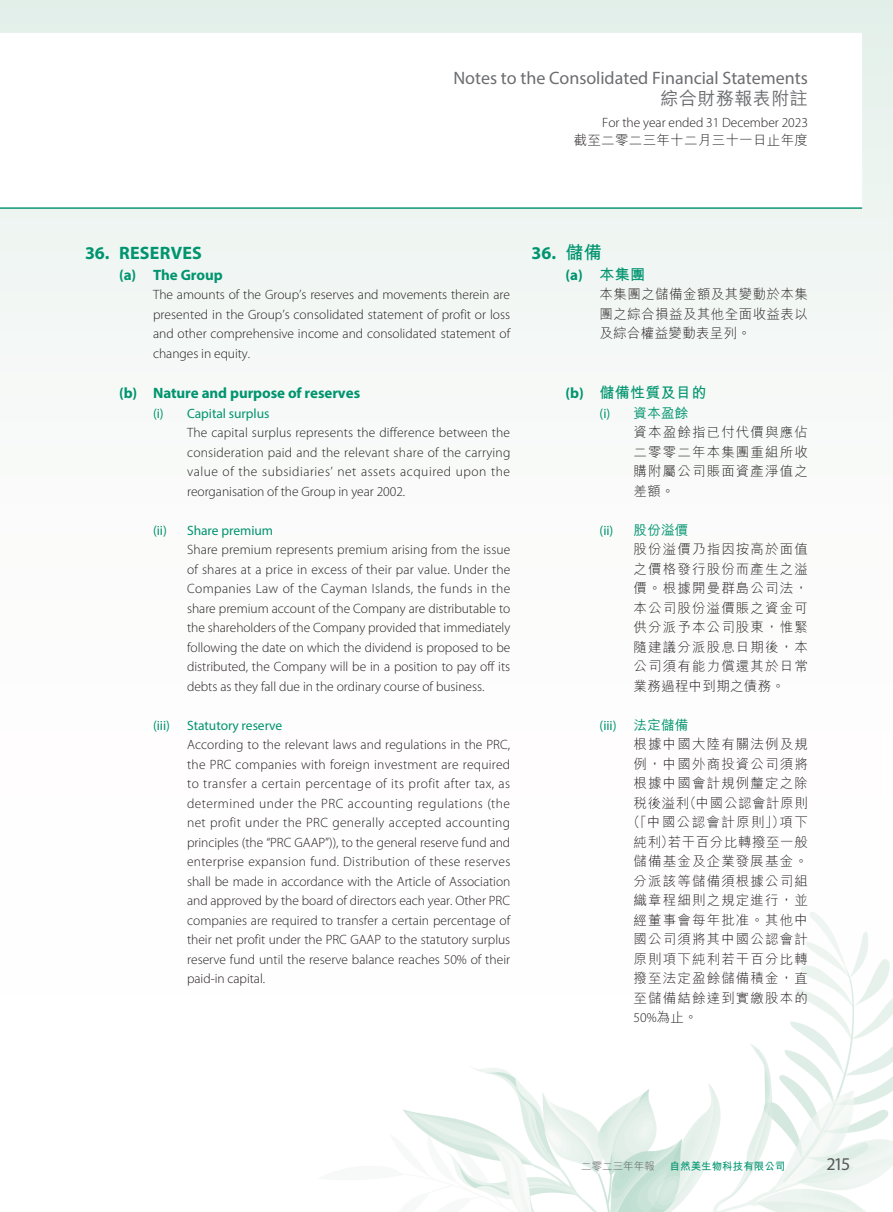
<style>
.page{position:relative;width:893px;height:1212px;background:#fff}
.page>*{position:absolute;margin:0;border:0;box-sizing:border-box;transform-origin:0 0}
.t1{font:18px "Myriad Pro";color:#6c6d70}
.t2{font:700 18px "Myriad Pro";letter-spacing:.015em;color:#00946f}
.t3{font:500 18px "M Hei HK";letter-spacing:.025em;color:#6c6d70}
.t4{font:18px "Myriad Pro";color:#57585a}
.t5{font:700 15px "Myriad Pro";letter-spacing:-.005em;color:#00946f}
.t6{font:700 15px "M Hei HK";letter-spacing:.02em;color:#00946f}
.t7{font:300 13.5px/19.5px "Myriad Pro";letter-spacing:-.005em;color:#231f20;text-align:justify}
.t8{font:300 13.5px/19.5px "M Hei HK";letter-spacing:.085em;color:#231f20;text-align:justify}
.t9{font:13.5px "Myriad Pro";letter-spacing:-.005em;color:#00946f}
.t10{font:300 13.5px "M Hei HK";letter-spacing:.02em;color:#231f20}
.t11{font:500 13.5px "M Hei HK";letter-spacing:.02em;color:#00946f}
.t12{font:700 10.5px "M Hei HK";letter-spacing:.005em;color:#00946f}
.t13{font:300 10.5px "M Hei HK";letter-spacing:.005em;color:#57585a}
.s1{font-family:"M Hei HK"}
.s2{font-family:"Myriad Pro"}
.s3{font-family:"Myriad Pro";font-weight:400;color:#00946f}
.s4{font-weight:500;color:#00946f}
</style>
<div class="page">
<img style="left:0;top:0;width:893px;height:1212px">
<h1 class="t1" style="left:453px;top:66px;width:356px">Notes to the Consolidated Financial Statements</h1>
<h1 class="t3" style="left:661px;top:85px;width:149px">綜合財務報表附註</h1>
<p class="t7" style="left:602px;top:113px;width:207px">For the year ended 31 December 2023</p>
<p class="t10" style="left:574px;top:133px;width:236px">截至二零二三年十二月三十一日止年度</p>
<h1 class="t2" style="left:85px;top:241px;width:118px">36. RESERVES</h1>
<p class="t5" style="left:119px;top:265px;width:105px">(a) The Group</p>
<p class="t7" style="left:153px;top:285px;width:359px">The amounts of the Group’s reserves and movements therein are presented in the Group’s consolidated statement of profit or loss and other comprehensive income and consolidated statement of changes in equity.</p>
<p class="t5" style="left:119px;top:383px;width:243px">(b) Nature and purpose of reserves</p>
<p class="t9" style="left:153px;top:405px;width:118px">(i) Capital surplus</p>
<p class="t7" style="left:187px;top:423px;width:325px">The capital surplus represents the difference between the consideration paid and the relevant share of the carrying value of the subsidiaries’ net assets acquired upon the reorganisation of the Group in year 2002.</p>
<p class="t9" style="left:153px;top:522px;width:15px">(ii)</p>
<p class="t9" style="left:187px;top:522px;width:88px">Share premium</p>
<p class="t7" style="left:187px;top:540px;width:325px">Share premium represents premium arising from the issue of shares at a price in excess of their par value. Under the Companies Law of the Cayman Islands, the funds in the share premium account of the Company are distributable to the shareholders of the Company provided that immediately following the date on which the dividend is proposed to be distributed, the Company will be in a position to pay off its debts as they fall due in the ordinary course of business.</p>
<p class="t9" style="left:153px;top:717px;width:18px">(iii)</p>
<p class="t9" style="left:187px;top:717px;width:97px">Statutory reserve</p>
<p class="t7" style="left:187px;top:735px;width:325px">According to the relevant laws and regulations in the PRC, the PRC companies with foreign investment are required to transfer a certain percentage of its profit after tax, as determined under the PRC accounting regulations (the net profit under the PRC generally accepted accounting principles (the “PRC GAAP”)), to the general reserve fund and enterprise expansion fund. Distribution of these reserves shall be made in accordance with the Article of Association and approved by the board of directors each year. Other PRC companies are required to transfer a certain percentage of their net profit under the PRC GAAP to the statutory surplus reserve fund until the reserve balance reaches 50% of their paid-in capital.</p>
<h1 class="t2" style="left:531px;top:241px;width:72px">36. <span class="s1">儲備</span></h1>
<p class="t5" style="left:566px;top:265px;width:81px">(a) <span class="s1">本集團</span></p>
<p class="t8" style="left:600px;top:284px;width:210px">本集團之儲備金額及其變動於本集團之綜合損益及其他全面收益表以及綜合權益變動表呈列。</p>
<p class="t6" style="left:566px;top:382px;width:142px"><span class="s2">(b)</span> 儲備性質及目的</p>
<p class="t8" style="left:634px;top:403px;width:176px;text-align:left;text-indent:-34px"><span class="s3">(i)</span> <span class="s4">資本盈餘<br></span>資本盈餘指已付代價與應佔二零零二年本集團重組所收購附屬公司賬面資產淨值之差額。</p>
<p class="t9" style="left:600px;top:522px;width:15px">(ii)</p>
<p class="t11" style="left:634px;top:520px;width:56px">股份溢價</p>
<p class="t8" style="left:634px;top:539px;width:176px">股份溢價乃指因按高於面值之價格發行股份而產生之溢價。根據開曼群島公司法，本公司股份溢價賬之資金可供分派予本公司股東，惟緊隨建議分派股息日期後，本公司須有能力償還其於日常業務過程中到期之債務。</p>
<p class="t9" style="left:600px;top:717px;width:18px">(iii)</p>
<p class="t11" style="left:634px;top:715px;width:56px">法定儲備</p>
<p class="t8" style="left:627px;top:734px;width:183px;text-align:center">根據中國大陸有關法例及規例，中國外商投資公司須將根據中國會計規例釐定之除稅後溢利（中國公認會計原則（「中國公認會計原則」）項下純利）若干百分比轉撥至一般儲備基金及企業發展基金。分派該等儲備須根據公司組織章程細則之規定進行，並經董事會每年批准。其他中國公司須將其中國公認會計原則項下純利若干百分比轉撥至法定盈餘儲備積金，直至儲備結餘達到實繳股本的</p>
<p class="t7" style="left:634px;top:1008px;width:66px">50%<span class="s1">為止。</span></p>
<p class="t13" style="left:581px;top:1160px;width:75px">二零二三年年報</p>
<p class="t12" style="left:670px;top:1158px;width:117px">自然美生物科技有限公司</p>
<h1 class="t4" style="left:826px;top:1153px;width:25px">215</h1>
</div>
